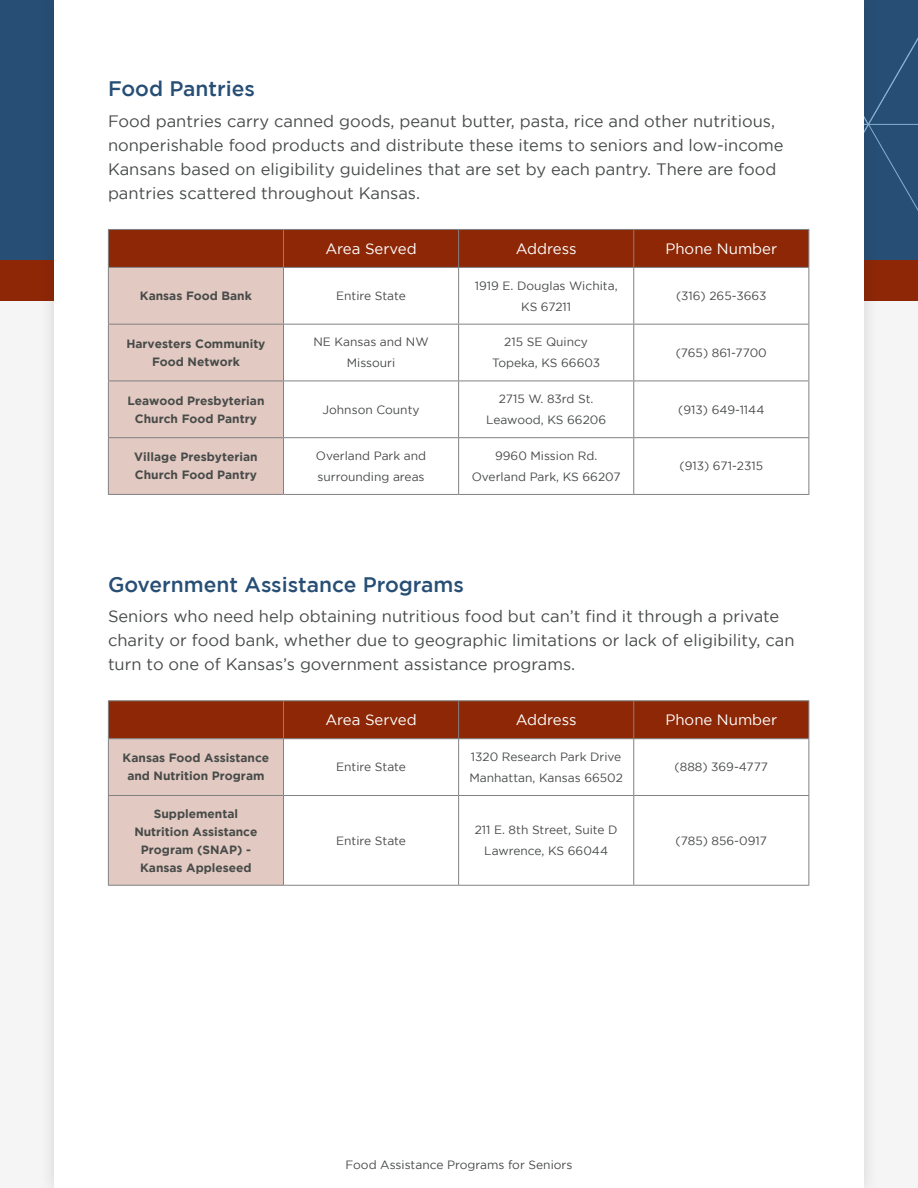
<style>
.page{position:relative;width:918px;height:1188px;background:#f5f5f5}
.page>*{position:absolute;margin:0;border:0;box-sizing:border-box;transform-origin:0 0}
.t1{font:500 21px "Gotham";color:#274e75}
.t2{font:16.5px/24px "Gotham";color:#474b49}
.t3{font:15px "Gotham";color:#fff}
.t4{font:12px/21px "Gotham";color:#474b49;text-align:center}
.t5{font:700 12px/18px "Gotham";color:#474b49;text-align:center}
</style>
<div class="page">
<div style="left:0;top:0;width:918px;height:280px;background:#274e75"></div>
<div style="left:0;top:260px;width:918px;height:41px;background:#8d2706"></div>
<div style="left:39px;top:0;width:841px;height:1188px;background:#231f20;opacity:.15"></div>
<div style="left:54px;top:0;width:810px;height:1188px;background:#fff"></div>
<svg style="left:109px;top:0;width:809px;height:494px"></svg>
<hr style="left:283px;top:230px;width:1px;height:37px;background:#808284">
<hr style="left:458px;top:230px;width:1px;height:37px;background:#808284">
<hr style="left:633px;top:230px;width:1px;height:37px;background:#808284">
<hr style="left:458px;top:268px;width:1px;height:56px;background:#808284">
<hr style="left:633px;top:268px;width:1px;height:56px;background:#808284">
<hr style="left:108px;top:324px;width:176px;height:1px;background:#808284">
<hr style="left:284px;top:324px;width:175px;height:1px;background:#808284">
<hr style="left:459px;top:324px;width:175px;height:1px;background:#808284">
<hr style="left:458px;top:325px;width:1px;height:56px;background:#808284">
<hr style="left:634px;top:324px;width:175px;height:1px;background:#808284">
<hr style="left:633px;top:325px;width:1px;height:56px;background:#808284">
<hr style="left:108px;top:381px;width:176px;height:1px;background:#808284">
<hr style="left:284px;top:381px;width:175px;height:1px;background:#808284">
<hr style="left:459px;top:381px;width:175px;height:1px;background:#808284">
<hr style="left:458px;top:381px;width:1px;height:56px;background:#808284">
<hr style="left:634px;top:381px;width:175px;height:1px;background:#808284">
<hr style="left:633px;top:381px;width:1px;height:56px;background:#808284">
<hr style="left:108px;top:437px;width:176px;height:1px;background:#808284">
<hr style="left:284px;top:437px;width:175px;height:1px;background:#808284">
<hr style="left:459px;top:437px;width:175px;height:1px;background:#808284">
<hr style="left:458px;top:438px;width:1px;height:56px;background:#808284">
<hr style="left:634px;top:437px;width:175px;height:1px;background:#808284">
<hr style="left:633px;top:438px;width:1px;height:56px;background:#808284">
<hr style="left:808px;top:268px;width:1px;height:56px;background:#808284">
<hr style="left:808px;top:325px;width:1px;height:56px;background:#808284">
<hr style="left:808px;top:381px;width:1px;height:56px;background:#808284">
<hr style="left:808px;top:438px;width:1px;height:56px;background:#808284">
<hr style="left:284px;top:494px;width:175px;height:1px;background:#808284">
<hr style="left:459px;top:494px;width:175px;height:1px;background:#808284">
<hr style="left:634px;top:494px;width:175px;height:1px;background:#808284">
<hr style="left:108px;top:229px;width:176px;height:1px;background:#808284">
<hr style="left:108px;top:230px;width:1px;height:37px;background:#808284">
<hr style="left:284px;top:229px;width:175px;height:1px;background:#808284">
<hr style="left:459px;top:229px;width:175px;height:1px;background:#808284">
<hr style="left:634px;top:229px;width:175px;height:1px;background:#808284">
<hr style="left:808px;top:230px;width:1px;height:37px;background:#808284">
<hr style="left:284px;top:267px;width:175px;height:1px;background:#808284">
<hr style="left:459px;top:267px;width:175px;height:1px;background:#808284">
<hr style="left:634px;top:267px;width:175px;height:1px;background:#808284">
<hr style="left:108px;top:267px;width:176px;height:1px;background:#808284">
<hr style="left:108px;top:268px;width:1px;height:56px;background:#808284">
<hr style="left:283px;top:268px;width:1px;height:56px;background:#808284">
<hr style="left:108px;top:325px;width:1px;height:56px;background:#808284">
<hr style="left:283px;top:325px;width:1px;height:56px;background:#808284">
<hr style="left:108px;top:381px;width:1px;height:56px;background:#808284">
<hr style="left:283px;top:381px;width:1px;height:56px;background:#808284">
<hr style="left:108px;top:438px;width:1px;height:56px;background:#808284">
<hr style="left:283px;top:438px;width:1px;height:56px;background:#808284">
<hr style="left:108px;top:494px;width:176px;height:1px;background:#808284">
<svg style="left:109px;top:701px;width:699px;height:184px"></svg>
<hr style="left:283px;top:701px;width:1px;height:37px;background:#808284">
<hr style="left:458px;top:701px;width:1px;height:37px;background:#808284">
<hr style="left:633px;top:701px;width:1px;height:37px;background:#808284">
<hr style="left:458px;top:739px;width:1px;height:56px;background:#808284">
<hr style="left:633px;top:739px;width:1px;height:56px;background:#808284">
<hr style="left:108px;top:795px;width:176px;height:1px;background:#808284">
<hr style="left:284px;top:795px;width:175px;height:1px;background:#808284">
<hr style="left:459px;top:795px;width:175px;height:1px;background:#808284">
<hr style="left:458px;top:796px;width:1px;height:89px;background:#808284">
<hr style="left:634px;top:795px;width:175px;height:1px;background:#808284">
<hr style="left:633px;top:796px;width:1px;height:89px;background:#808284">
<hr style="left:808px;top:739px;width:1px;height:56px;background:#808284">
<hr style="left:808px;top:796px;width:1px;height:89px;background:#808284">
<hr style="left:284px;top:885px;width:175px;height:1px;background:#808284">
<hr style="left:459px;top:885px;width:175px;height:1px;background:#808284">
<hr style="left:634px;top:885px;width:175px;height:1px;background:#808284">
<hr style="left:108px;top:700px;width:176px;height:1px;background:#808284">
<hr style="left:108px;top:701px;width:1px;height:37px;background:#808284">
<hr style="left:284px;top:700px;width:175px;height:1px;background:#808284">
<hr style="left:459px;top:700px;width:175px;height:1px;background:#808284">
<hr style="left:634px;top:700px;width:175px;height:1px;background:#808284">
<hr style="left:808px;top:701px;width:1px;height:37px;background:#808284">
<hr style="left:284px;top:738px;width:175px;height:1px;background:#808284">
<hr style="left:459px;top:738px;width:175px;height:1px;background:#808284">
<hr style="left:634px;top:738px;width:175px;height:1px;background:#808284">
<hr style="left:108px;top:738px;width:176px;height:1px;background:#808284">
<hr style="left:108px;top:739px;width:1px;height:56px;background:#808284">
<hr style="left:283px;top:739px;width:1px;height:56px;background:#808284">
<hr style="left:108px;top:796px;width:1px;height:89px;background:#808284">
<hr style="left:283px;top:796px;width:1px;height:89px;background:#808284">
<hr style="left:108px;top:885px;width:176px;height:1px;background:#808284">
<p class="t1" style="left:108px;top:77px;width:149px">Food Pantries</p>
<p class="t2" style="left:108px;top:109px;width:677px">Food pantries carry canned goods, peanut butter, pasta, rice and other nutritious, nonperishable food products and distribute these items to seniors and low-income Kansans based on eligibility guidelines that are set by each pantry. There are food pantries scattered throughout Kansas.</p>
<p class="t3" style="left:325px;top:240px;width:93px">Area Served</p>
<p class="t3" style="left:516px;top:240px;width:62px">Address</p>
<p class="t3" style="left:665px;top:240px;width:113px">Phone Number</p>
<p class="t5" style="left:140px;top:287px;width:113px">Kansas Food Bank</p>
<p class="t4" style="left:336px;top:285px;width:71px">Entire State</p>
<p class="t4" style="left:475px;top:275px;width:144px">1919 E. Douglas Wichita,<br>KS 67211</p>
<p class="t4" style="left:676px;top:285px;width:92px">(316) 265-3663</p>
<p class="t5" style="left:126px;top:334px;width:141px">Harvesters Community<br>Food Network</p>
<p class="t4" style="left:313px;top:331px;width:117px">NE Kansas and NW<br>Missouri</p>
<p class="t4" style="left:492px;top:331px;width:110px">215 SE Quincy<br>Topeka, KS 66603</p>
<p class="t4" style="left:676px;top:342px;width:93px">(765) 861-7700</p>
<p class="t5" style="left:127px;top:391px;width:139px">Leawood Presbyterian<br>Church Food Pantry</p>
<p class="t4" style="left:323px;top:399px;width:99px">Johnson County</p>
<p class="t4" style="left:486px;top:388px;width:122px">2715 W. 83rd St.<br>Leawood, KS 66206</p>
<p class="t4" style="left:678px;top:399px;width:88px">(913) 649-1144</p>
<p class="t5" style="left:134px;top:448px;width:125px;text-align:left">Village Presbyterian<br>Church Food Pantry</p>
<p class="t4" style="left:316px;top:445px;width:112px;text-align:left">Overland Park and surrounding areas</p>
<p class="t4" style="left:472px;top:445px;width:150px">9960 Mission Rd.<br>Overland Park, KS 66207</p>
<p class="t4" style="left:680px;top:456px;width:85px">(913) 671-2315</p>
<p class="t1" style="left:108px;top:572px;width:357px">Government Assistance Programs</p>
<p class="t2" style="left:108px;top:604px;width:688px">Seniors who need help obtaining nutritious food but can’t find it through a private charity or food bank, whether due to geographic limitations or lack of eligibility, can turn to one of Kansas’s government assistance programs.</p>
<p class="t3" style="left:325px;top:712px;width:93px">Area Served</p>
<p class="t3" style="left:516px;top:712px;width:62px">Address</p>
<p class="t3" style="left:665px;top:712px;width:113px">Phone Number</p>
<p class="t5" style="left:123px;top:749px;width:148px">Kansas Food Assistance and Nutrition Program</p>
<p class="t4" style="left:336px;top:757px;width:71px">Entire State</p>
<p class="t4" style="left:469px;top:746px;width:155px;text-align:left">1320 Research Park Drive<br>Manhattan, Kansas 66502</p>
<p class="t4" style="left:675px;top:757px;width:95px">(888) 369-4777</p>
<p class="t5" style="left:134px;top:804px;width:125px">Supplemental<br>Nutrition Assistance<br>Program (SNAP) -<br>Kansas Appleseed</p>
<p class="t4" style="left:336px;top:830px;width:71px">Entire State</p>
<p class="t4" style="left:475px;top:819px;width:145px">211 E. 8th Street, Suite D<br>Lawrence, KS 66044</p>
<p class="t4" style="left:676px;top:830px;width:93px">(785) 856-0917</p>
<p class="t4" style="left:346px;top:1154px;width:228px">Food Assistance Programs for Seniors</p>
</div>
